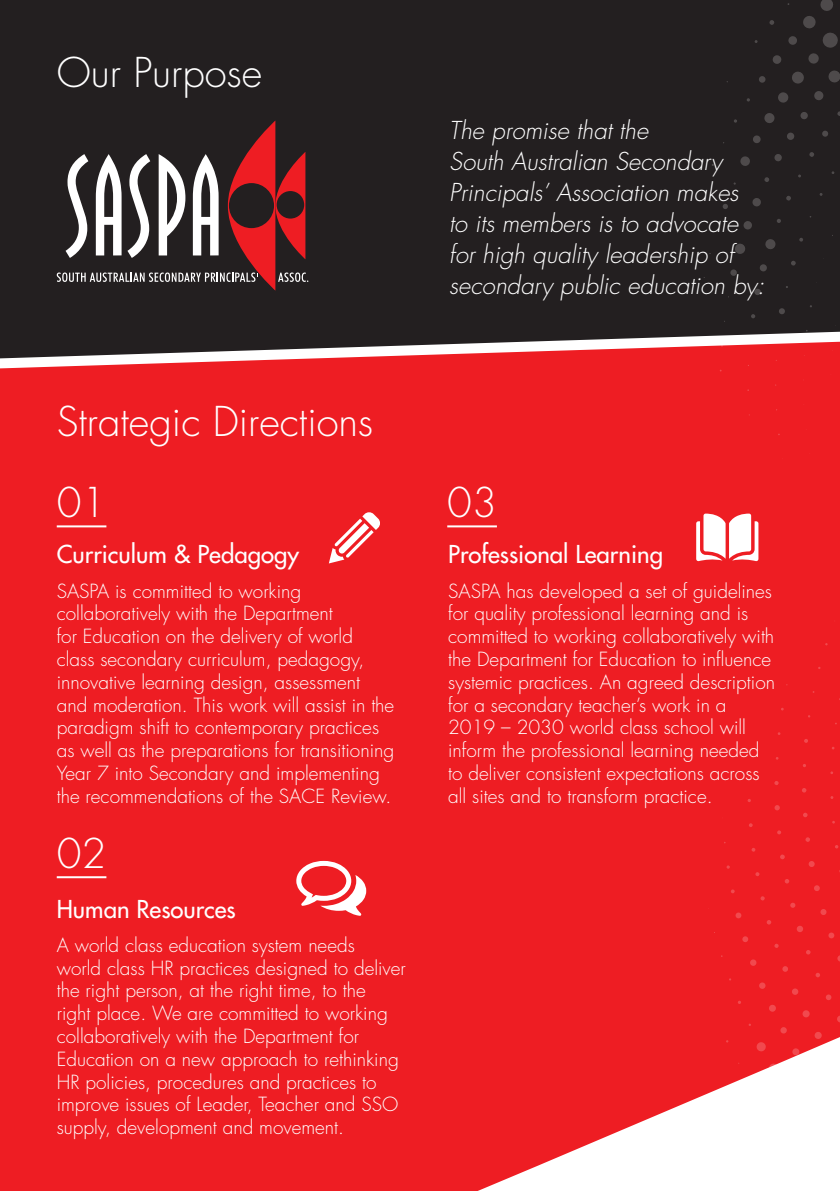
<style>
.page{position:relative;width:840px;height:1191px;background:#fff}
.page>*{position:absolute;margin:0;border:0;box-sizing:border-box;transform-origin:0 0}
.t1{font:300 40px "Futura";color:#fff}
.t2{font:italic 300 24px/31px "Futura";color:#fff}
.t3{font:24px "Futura";color:#fff}
.t4{font:300 19px/22.8px "Futura";color:#fff}
</style>
<div class="page">
<div style="left:0;top:0;width:839px;height:1191px;background:#ee1d23"></div>
<svg style="left:0;top:0;width:839px;height:372px;background:#342527"></svg>
<hr style="left:57px;top:525px;width:49px;height:2px;background:#fff">
<hr style="left:57px;top:876px;width:49px;height:2px;background:#fff">
<hr style="left:447px;top:525px;width:49px;height:2px;background:#fff">
<svg style="left:329px;top:512px;width:51px;height:51px"></svg>
<svg style="left:296px;top:861px;width:70px;height:54px"></svg>
<svg style="left:478px;top:1037px;width:361px;height:154px"></svg>
<svg style="left:57px;top:120px;width:251px;height:171px;background:#614547"></svg>
<svg style="left:778px;top:308px;width:6px;height:6px"></svg>
<svg style="left:790px;top:260px;width:5px;height:6px"></svg>
<svg style="left:798px;top:238px;width:4px;height:4px"></svg>
<svg style="left:750px;top:314px;width:5px;height:4px"></svg>
<svg style="left:753px;top:288px;width:7px;height:7px"></svg>
<svg style="left:759px;top:264px;width:7px;height:8px"></svg>
<svg style="left:764px;top:239px;width:11px;height:11px"></svg>
<svg style="left:776px;top:219px;width:4px;height:4px"></svg>
<svg style="left:785px;top:196px;width:5px;height:5px"></svg>
<svg style="left:797px;top:174px;width:3px;height:4px"></svg>
<svg style="left:808px;top:152px;width:5px;height:5px"></svg>
<svg style="left:821px;top:130px;width:7px;height:7px"></svg>
<svg style="left:836px;top:111px;width:3px;height:5px"></svg>
<svg style="left:729px;top:269px;width:7px;height:7px"></svg>
<svg style="left:734px;top:243px;width:11px;height:11px"></svg>
<svg style="left:742px;top:221px;width:10px;height:9px"></svg>
<svg style="left:751px;top:198px;width:9px;height:9px"></svg>
<svg style="left:763px;top:177px;width:6px;height:5px"></svg>
<svg style="left:773px;top:154px;width:8px;height:8px"></svg>
<svg style="left:786px;top:132px;width:8px;height:8px"></svg>
<svg style="left:799px;top:112px;width:8px;height:8px"></svg>
<svg style="left:813px;top:91px;width:10px;height:10px"></svg>
<svg style="left:827px;top:70px;width:12px;height:13px"></svg>
<svg style="left:722px;top:204px;width:5px;height:5px"></svg>
<svg style="left:739px;top:156px;width:11px;height:10px"></svg>
<svg style="left:752px;top:135px;width:8px;height:8px"></svg>
<svg style="left:763px;top:113px;width:11px;height:11px"></svg>
<svg style="left:777px;top:92px;width:11px;height:11px"></svg>
<svg style="left:791px;top:71px;width:12px;height:13px"></svg>
<svg style="left:807px;top:53px;width:11px;height:11px"></svg>
<svg style="left:733px;top:119px;width:3px;height:4px"></svg>
<svg style="left:746px;top:98px;width:3px;height:4px"></svg>
<svg style="left:758px;top:76px;width:7px;height:7px"></svg>
<svg style="left:771px;top:55px;width:10px;height:9px"></svg>
<svg style="left:787px;top:36px;width:10px;height:9px"></svg>
<svg style="left:802px;top:0;width:35px;height:48px;background:#2d292a"></svg>
<svg style="left:768px;top:20px;width:6px;height:5px"></svg>
<svg style="left:827px;top:932px;width:7px;height:6px"></svg>
<svg style="left:819px;top:908px;width:7px;height:7px"></svg>
<svg style="left:814px;top:885px;width:5px;height:6px"></svg>
<svg style="left:807px;top:860px;width:7px;height:7px"></svg>
<svg style="left:805px;top:837px;width:4px;height:5px"></svg>
<svg style="left:803px;top:812px;width:4px;height:5px"></svg>
<svg style="left:802px;top:788px;width:4px;height:4px"></svg>
<svg style="left:826px;top:994px;width:5px;height:6px"></svg>
<svg style="left:815px;top:973px;width:4px;height:4px"></svg>
<svg style="left:806px;top:950px;width:4px;height:4px"></svg>
<div style="left:796px;top:925px;width:7px;height:7px;background:#f1494e;border-radius:50%"></div>
<svg style="left:790px;top:903px;width:5px;height:5px"></svg>
<svg style="left:785px;top:879px;width:4px;height:4px"></svg>
<svg style="left:780px;top:854px;width:4px;height:5px"></svg>
<svg style="left:774px;top:805px;width:5px;height:5px"></svg>
<svg style="left:774px;top:781px;width:4px;height:4px"></svg>
<div style="left:827px;top:1052px;width:7px;height:8px;background:#fff;border-radius:50%"></div>
<svg style="left:813px;top:1031px;width:8px;height:8px"></svg>
<svg style="left:801px;top:1010px;width:8px;height:7px"></svg>
<svg style="left:791px;top:988px;width:7px;height:7px"></svg>
<svg style="left:782px;top:966px;width:5px;height:6px"></svg>
<svg style="left:774px;top:944px;width:4px;height:4px"></svg>
<svg style="left:766px;top:920px;width:5px;height:4px"></svg>
<svg style="left:760px;top:896px;width:4px;height:4px"></svg>
<svg style="left:755px;top:872px;width:4px;height:4px"></svg>
<svg style="left:751px;top:848px;width:4px;height:4px"></svg>
<svg style="left:832px;top:1107px;width:7px;height:11px"></svg>
<div style="left:817px;top:1087px;width:11px;height:11px;background:#fff;border-radius:5px"></div>
<div style="left:804px;top:1068px;width:8px;height:8px;background:#fff;border-radius:50%"></div>
<svg style="left:791px;top:1048px;width:8px;height:7px"></svg>
<svg style="left:779px;top:1026px;width:7px;height:7px"></svg>
<svg style="left:768px;top:1004px;width:7px;height:8px"></svg>
<svg style="left:758px;top:982px;width:7px;height:7px"></svg>
<svg style="left:749px;top:959px;width:7px;height:7px"></svg>
<svg style="left:741px;top:936px;width:7px;height:6px"></svg>
<svg style="left:734px;top:912px;width:7px;height:6px"></svg>
<svg style="left:824px;top:1140px;width:14px;height:14px"></svg>
<div style="left:809px;top:1122px;width:13px;height:13px;background:#fff;border-radius:5px"></div>
<div style="left:794px;top:1103px;width:12px;height:12px;background:#fff;border-radius:5px"></div>
<div style="left:781px;top:1084px;width:10px;height:9px;background:#fff;border-radius:4px"></div>
<svg style="left:768px;top:1063px;width:10px;height:10px"></svg>
<svg style="left:755px;top:1041px;width:10px;height:10px"></svg>
<div style="left:822px;top:1178px;width:8px;height:8px;background:#fff;border-radius:50%"></div>
<div style="left:803px;top:1158px;width:12px;height:12px;background:#fff;border-radius:5px"></div>
<svg style="left:791px;top:1143px;width:4px;height:4px"></svg>
<div style="left:774px;top:1121px;width:8px;height:8px;background:#fff;border-radius:50%"></div>
<svg style="left:696px;top:513px;width:62px;height:48px"></svg>
<p class="t1" style="left:57px;top:48px;width:207px">Our Purpose</p>
<p class="t1" style="left:57px;top:397px;width:318px">Strategic Directions</p>
<p class="t1" style="left:57px;top:478px;width:51px">01</p>
<p class="t3" style="left:57px;top:539px;width:243px">Curriculum &amp; Pedagogy</p>
<p class="t4" style="left:57px;top:580px;width:339px">SASPA is committed to working collaboratively with the Department<br>for Education on the delivery of world class secondary curriculum, pedagogy, innovative learning design, assessment and moderation. This work will assist in the paradigm shift to contemporary practices as well as the preparations for transitioning Year 7 into Secondary and implementing the recommendations of the SACE Review.</p>
<p class="t1" style="left:57px;top:829px;width:51px">02</p>
<p class="t3" style="left:57px;top:893px;width:180px">Human Resources</p>
<p class="t4" style="left:57px;top:934px;width:350px">A world class education system needs<br>world class HR practices designed to deliver the right person, at the right time, to the<br>right place. We are committed to working collaboratively with the Department for Education on a new approach to rethinking HR policies, procedures and practices to improve issues of Leader, Teacher and SSO supply, development and movement.</p>
<p class="t2" style="left:449px;top:115px;width:316px">The promise that the<br>South Australian Secondary<br>Principals’ Association makes<br>to its members is to advocate for high quality leadership of secondary public education by:</p>
<p class="t1" style="left:447px;top:478px;width:51px">03</p>
<p class="t3" style="left:448px;top:539px;width:216px">Professional Learning</p>
<p class="t4" style="left:448px;top:580px;width:328px">SASPA has developed a set of guidelines for quality professional learning and is committed to working collaboratively with the Department for Education to influence systemic practices. An agreed description for a secondary teacher’s work in a 2019 – 2030 world class school will inform the professional learning needed to deliver consistent expectations across all sites and to transform practice.</p>
</div>
